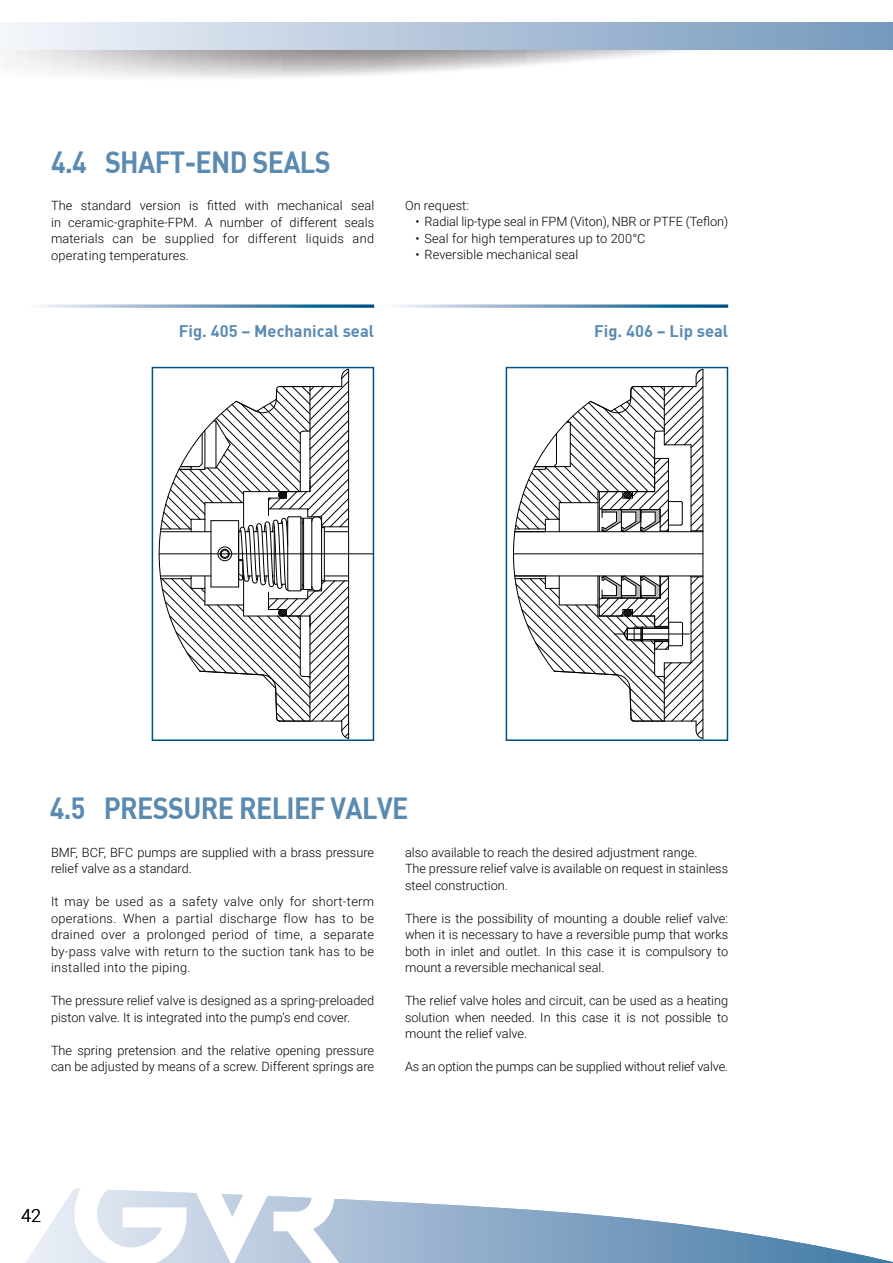
<style>
.page{position:relative;width:893px;height:1263px;background:#fff}
.page>*{position:absolute;margin:0;border:0;box-sizing:border-box;transform-origin:0 0}
.t1{font:30px "DIN Bold";letter-spacing:-.025em;color:#5b8ab1;scale:.9 1}
.t2{font:300 18px "Roboto";color:#000}
.t3{font:16.5px "DIN Bold";color:#5b8ab1}
.t4{font:300 12.75px/16.5px "Roboto";color:#000;text-align:justify}
</style>
<div class="page">
<hr style="left:159px;top:553px;width:213px;height:1px;background:#000">
<svg style="left:158px;top:370px;width:192px;height:368px"></svg>
<svg style="left:5px;top:50px;width:681px;height:28px"></svg>
<div style="left:0;top:22px;width:893px;height:28px;background:linear-gradient(to right,#f3f5fa,#7498bc)"></div>
<svg style="left:26px;top:1189px;width:447px;height:74px"></svg>
<svg style="left:473px;top:1206px;width:420px;height:57px"></svg>
<svg style="left:74px;top:1188px;width:266px;height:75px"></svg>
<svg style="left:39px;top:304px;width:335px;height:4px"></svg>
<svg style="left:394px;top:304px;width:334px;height:4px"></svg>
<svg style="left:513px;top:370px;width:191px;height:368px"></svg>
<div style="left:152px;top:367px;width:222px;height:374px;border:2px solid #005282"></div>
<div style="left:506px;top:367px;width:222px;height:374px;border:2px solid #005282"></div>
<h1 class="t1" style="left:51px;top:142px;width:312px">4.4 SHAFT-END SEALS</h1>
<p class="t4" style="left:51px;top:197px;width:325px">The standard version is fitted with mechanical seal in ceramic-graphite-FPM. A number of different seals materials can be supplied for different liquids and operating temperatures.</p>
<p class="t4" style="left:405px;top:197px;width:66px">On request:</p>
<p class="t4" style="left:416px;top:213px;width:314px">• Radial lip-type seal in FPM (Viton), NBR or PTFE (Teflon)</p>
<p class="t4" style="left:416px;top:230px;width:231px">• Seal for high temperatures up to 200°C</p>
<p class="t4" style="left:416px;top:246px;width:164px">• Reversible mechanical seal</p>
<p class="t3" style="left:179px;top:320px;width:197px">Fig. 405 – Mechanical seal</p>
<p class="t3" style="left:594px;top:320px;width:136px">Fig. 406 – Lip seal</p>
<h1 class="t1" style="left:50px;top:789px;width:400px">4.5 PRESSURE RELIEF VALVE</h1>
<p class="t4" style="left:51px;top:844px;width:325px">BMF, BCF, BFC pumps are supplied with a brass pressure relief valve as a standard.</p>
<p class="t4" style="left:51px;top:893px;width:325px">It may be used as a safety valve only for short-term operations. When a partial discharge flow has to be drained over a prolonged period of time, a separate by-pass valve with return to the suction tank has to be installed into the piping.</p>
<p class="t4" style="left:51px;top:992px;width:325px">The pressure relief valve is designed as a spring-preloaded piston valve. It is integrated into the pump’s end cover.</p>
<p class="t4" style="left:51px;top:1041px;width:325px">The spring pretension and the relative opening pressure can be adjusted by means of a screw. Different springs are</p>
<p class="t4" style="left:405px;top:843px;width:325px;text-align:left">also available to reach the desired adjustment range.<br>The pressure relief valve is available on request in stainless steel construction.</p>
<p class="t4" style="left:405px;top:909px;width:325px">There is the possibility of mounting a double relief valve: when it is necessary to have a reversible pump that works both in inlet and outlet. In this case it is compulsory to mount a reversible mechanical seal.</p>
<p class="t4" style="left:405px;top:992px;width:325px">The relief valve holes and circuit, can be used as a heating solution when needed. In this case it is not possible to mount the relief valve.</p>
<p class="t4" style="left:405px;top:1058px;width:325px">As an option the pumps can be supplied without relief valve.</p>
<h2 class="t2" style="left:21px;top:1203px;width:21px">42</h2>
</div>
